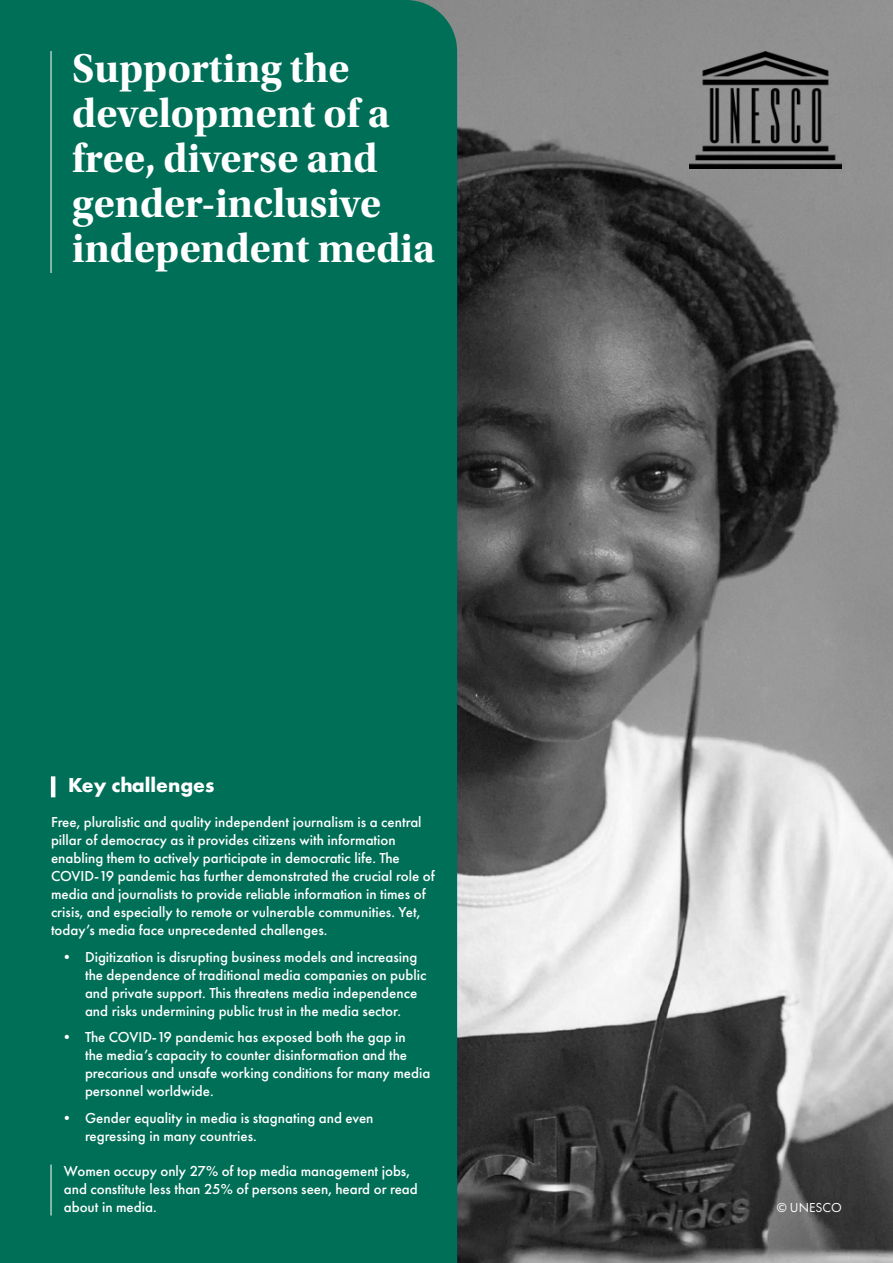
<style>
.page{position:relative;width:893px;height:1263px;background:#fff}
.page>*{position:absolute;margin:0;border:0;box-sizing:border-box;transform-origin:0 0}
.t1{font:42px/45px "Utopia Std Bold Subh";color:#fff}
.Heading_White_S1{font:700 21px "Futura PT";color:#fff}
.Body_White{font:500 15px/18px "Futura PT";color:#fff}
.body_white_quote{font:500 15px/18px "Futura PT";color:#fff}
.Image_Ref{font:13.5px "Futura PT";color:#fff}
</style>
<div class="page">
<img style="left:457px;top:0;width:436px;height:1263px">
<div style="left:0;top:0;width:457px;height:1263px;background:#006f57"></div>
<hr style="left:51px;top:776px;width:4px;height:21px;background:#fff">
<hr style="left:51px;top:1164px;width:1px;height:51px;background:#fff">
<img style="left:689px;top:51px;width:153px;height:118px">
<hr style="left:51px;top:51px;width:1px;height:222px;background:#fff">
<p class="t1" style="left:72px;top:46px;width:364px">Supporting the development of a free, diverse and gender-inclusive independent media</p>
<p class="Heading_White_S1" style="left:68px;top:772px;width:148px">Key challenges</p>
<p class="Body_White" style="left:51px;top:813px;width:385px">Free, pluralistic and quality independent journalism is a central pillar of democracy as it provides citizens with information enabling them to actively participate in democratic life. The COVID-19 pandemic has further demonstrated the crucial role of media and journalists to provide reliable information in times of crisis, and especially to remote or vulnerable communities. Yet, today’s media face unprecedented challenges.</p>
<p class="Body_White" style="left:85px;top:948px;width:343px;text-indent:-26px">• Digitization is disrupting business models and increasing the dependence of traditional media companies on public and private support. This threatens media independence and risks undermining public trust in the media sector.</p>
<p class="Body_White" style="left:85px;top:1028px;width:347px;text-indent:-26px">• The COVID-19 pandemic has exposed both the gap in<br>the media’s capacity to counter disinformation and the precarious and unsafe working conditions for many media personnel worldwide.</p>
<p class="Body_White" style="left:85px;top:1109px;width:290px;text-indent:-26px">• Gender equality in media is stagnating and even regressing in many countries.</p>
<p class="body_white_quote" style="left:64px;top:1162px;width:355px">Women occupy only 27% of top media management jobs, and constitute less than 25% of persons seen, heard or read about in media.</p>
<p class="Image_Ref" style="left:777px;top:1199px;width:67px">© UNESCO</p>
</div>
